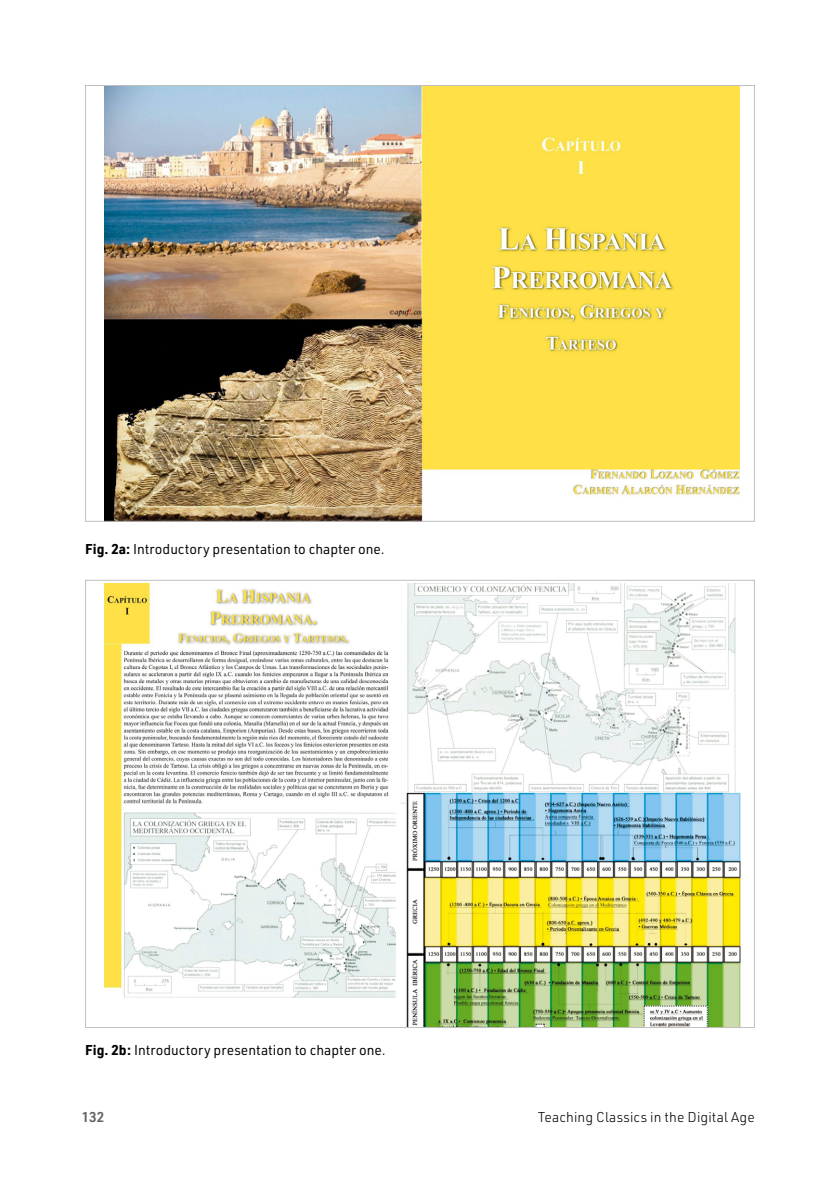
<style>
.page{position:relative;width:840px;height:1191px;background:#fff}
.page>*{position:absolute;margin:0;border:0;box-sizing:border-box;transform-origin:0 0}
.BU_DIN{font:14px "URWDIN";color:#000}
.t1{font:14px "URWDIN Light 2";letter-spacing:.01em;color:#000}
.t2{font:600 14px "URWDIN";color:#646363}
.s1{font-weight:700}
</style>
<div class="page">
<img style="left:104px;top:87px;width:635px;height:433px">
<img style="left:105px;top:583px;width:634px;height:443px">
<p class="BU_DIN" style="left:85px;top:540px;width:301px"><span class="s1">Fig. 2a:</span> Introductory presentation to chapter one.</p>
<p class="BU_DIN" style="left:85px;top:1040px;width:302px"><span class="s1">Fig. 2b:</span> Introductory presentation to chapter one.</p>
<p class="t2" style="left:82px;top:1107px;width:24px">132</p>
<p class="t1" style="left:537px;top:1107px;width:218px">Teaching Classics in the Digital Age</p>
</div>
